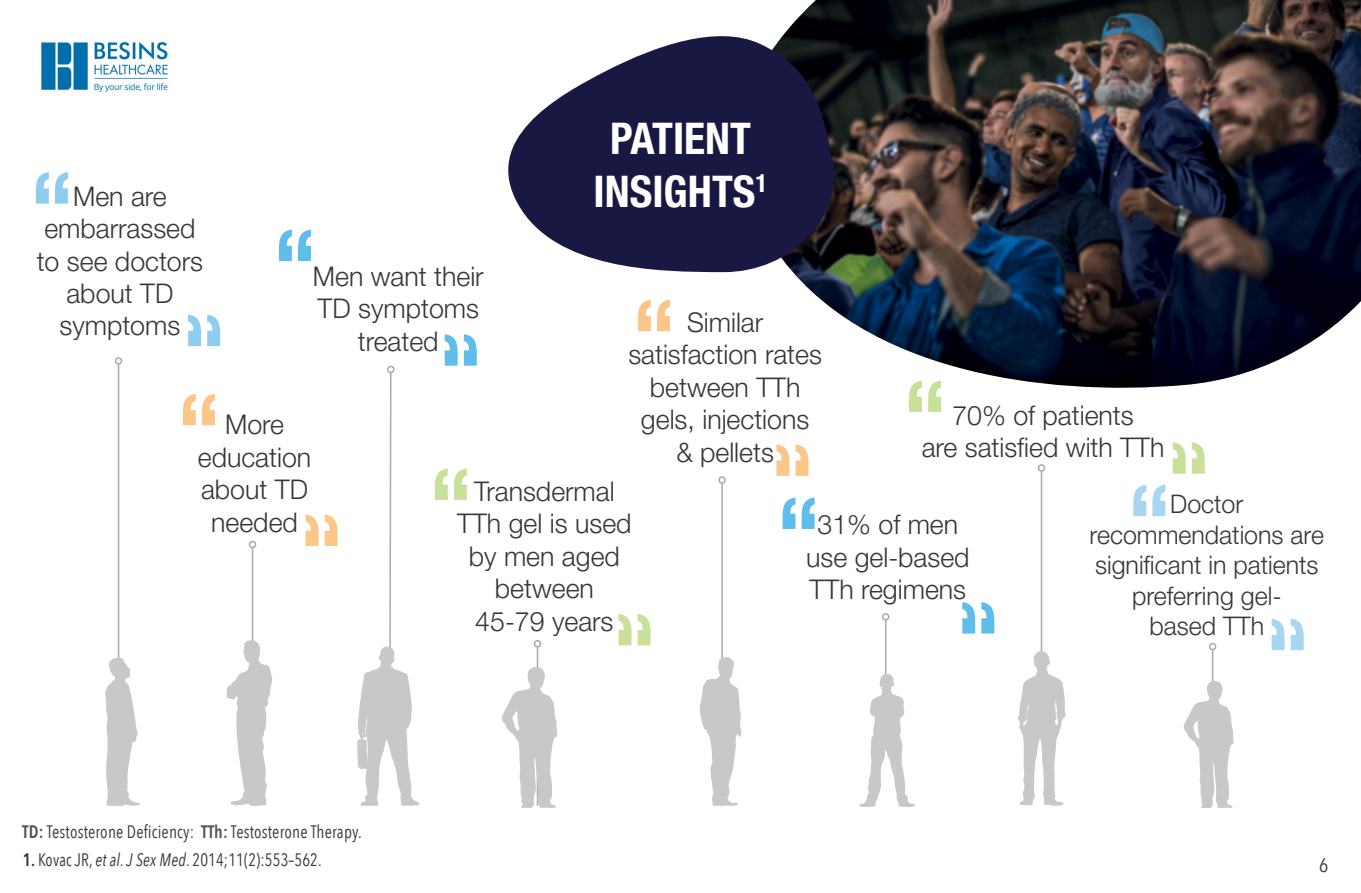
<style>
.page{position:relative;width:1361px;height:893px;background:#fff}
.page>*{position:absolute;margin:0;border:0;box-sizing:border-box;transform-origin:0 0}
.t1{font:700 condensed 97.8px "Helvetica Neue LT Pro";color:#c8e09a}
.t2{font:700 condensed 97.8px "Helvetica Neue LT Pro";color:#5ebdeb}
.t3{font:700 condensed 43.5px "Helvetica Neue LT Pro";color:#fff}
.t4{font:300 27px/32.4px "Helvetica Neue LT Pro";color:#343738;text-align:center}
.t5{font:300 25.5px/30.6px "Helvetica Neue LT Pro";color:#343738;text-align:center}
.t6{font:19.5px "Avenir Next Condensed";color:#343738}
.t7{font:18px "Avenir Next Condensed";letter-spacing:.01em;color:#343738;scale:.95 1}
.t8{font:18px "Avenir Next Condensed";letter-spacing:.01em;color:#343737;scale:.91 1}
.s1{font-weight:600;color:#515252}
.s2{font-weight:600}
.s3{font-style:italic}
</style>
<div class="page">
<img style="left:792px;top:0;width:569px;height:388px">
<img style="left:41px;top:42px;width:127px;height:50px">
<svg style="left:36px;top:172px;width:32px;height:32px"></svg>
<svg style="left:188px;top:315px;width:32px;height:31px"></svg>
<svg style="left:508px;top:24px;width:335px;height:248px;fill:#191842"></svg>
<svg style="left:183px;top:394px;width:32px;height:31px"></svg>
<svg style="left:306px;top:515px;width:32px;height:31px"></svg>
<svg style="left:638px;top:300px;width:32px;height:31px"></svg>
<svg style="left:776px;top:444px;width:32px;height:32px"></svg>
<hr style="left:118px;top:364px;width:1px;height:442px;background:#a8a9ad">
<div style="left:115px;top:357px;width:7px;height:8px;border:2px solid #a8a9ad;border-radius:50%"></div>
<svg style="left:445px;top:334px;width:32px;height:32px"></svg>
<div style="left:387px;top:366px;width:7px;height:7px;border:2px solid #a8a9ad;border-radius:50%"></div>
<hr style="left:252px;top:547px;width:1px;height:259px;background:#a8a9ad">
<div style="left:249px;top:541px;width:7px;height:7px;border:2px solid #a8a9ad;border-radius:50%"></div>
<hr style="left:721px;top:483px;width:2px;height:323px;background:#a8a9ad">
<div style="left:718px;top:476px;width:8px;height:8px;border:2px solid #a8a9ad;border-radius:50%"></div>
<hr style="left:537px;top:647px;width:1px;height:159px;background:#a8a9ad">
<div style="left:534px;top:640px;width:7px;height:7px;border:2px solid #a8a9ad;border-radius:50%"></div>
<hr style="left:1212px;top:650px;width:1px;height:90px;background:#a8a9ad">
<div style="left:1209px;top:643px;width:7px;height:7px;border:2px solid #a8a9ad;border-radius:50%"></div>
<hr style="left:1040px;top:471px;width:2px;height:231px;background:#a8a9ad">
<div style="left:1037px;top:464px;width:8px;height:8px;border:2px solid #a8a9ad;border-radius:50%"></div>
<hr style="left:885px;top:620px;width:1px;height:101px;background:#a8a9ad">
<div style="left:882px;top:613px;width:7px;height:7px;border:2px solid #a8a9ad;border-radius:50%"></div>
<svg style="left:962px;top:602px;width:32px;height:31px"></svg>
<svg style="left:782px;top:497px;width:32px;height:32px"></svg>
<svg style="left:909px;top:381px;width:32px;height:31px"></svg>
<svg style="left:1133px;top:485px;width:32px;height:31px"></svg>
<svg style="left:1172px;top:442px;width:32px;height:32px"></svg>
<svg style="left:1271px;top:619px;width:32px;height:31px"></svg>
<svg style="left:699px;top:657px;width:42px;height:149px"></svg>
<svg style="left:1017px;top:651px;width:49px;height:155px"></svg>
<svg style="left:105px;top:657px;width:35px;height:149px"></svg>
<svg style="left:357px;top:371px;width:63px;height:435px"></svg>
<svg style="left:501px;top:667px;width:56px;height:141px"></svg>
<svg style="left:1183px;top:680px;width:50px;height:128px"></svg>
<svg style="left:226px;top:640px;width:47px;height:166px"></svg>
<svg style="left:859px;top:673px;width:56px;height:134px"></svg>
<p class="t3" style="left:610px;top:113px;width:142px">PATIENT</p>
<p class="t3" style="left:593px;top:165px;width:175px">INSIGHTS<sup>1</sup></p>
<p class="t4" style="left:37px;top:179px;width:168px">Men are embarrassed to see doctors about TD symptoms</p>
<p class="t2" style="left:272px;top:206px;width:47px">“</p>
<p class="t4" style="left:313px;top:259px;width:172px">Men want their<br>TD symptoms treated</p>
<p class="t4" style="left:628px;top:306px;width:195px">Similar satisfaction rates between TTh gels, injections<br>&amp; pellets</p>
<p class="t4" style="left:952px;top:398px;width:183px">70% of patients</p>
<p class="t4" style="left:921px;top:431px;width:244px">are satisfied with TTh</p>
<p class="t4" style="left:198px;top:408px;width:115px">More education about TD needed</p>
<p class="t1" style="left:428px;top:445px;width:47px">“</p>
<p class="t4" style="left:457px;top:475px;width:176px">Transdermal<br>TTh gel is used by men aged between</p>
<p class="t4" style="left:475px;top:604px;width:140px">45-79 years</p>
<p class="t5" style="left:1170px;top:488px;width:75px">Doctor</p>
<p class="t5" style="left:1089px;top:519px;width:236px">recommendations are significant in patients preferring gel-</p>
<p class="t5" style="left:1149px;top:610px;width:116px">based TTh</p>
<p class="t4" style="left:806px;top:508px;width:165px">31% of men use gel-based<br>TTh regimens</p>
<p class="t7" style="left:22px;top:816px;width:359px"><span class="s1">TD:</span> Testosterone Deficiency: <span class="s1">TTh:</span> Testosterone Therapy.</p>
<p class="t8" style="left:23px;top:845px;width:330px"><span class="s2">1.</span> Kovac JR, <span class="s3">et al. J Sex Med</span>. 2014;11(2):553–562.</p>
<p class="t6" style="left:1319px;top:849px;width:11px">6</p>
</div>
